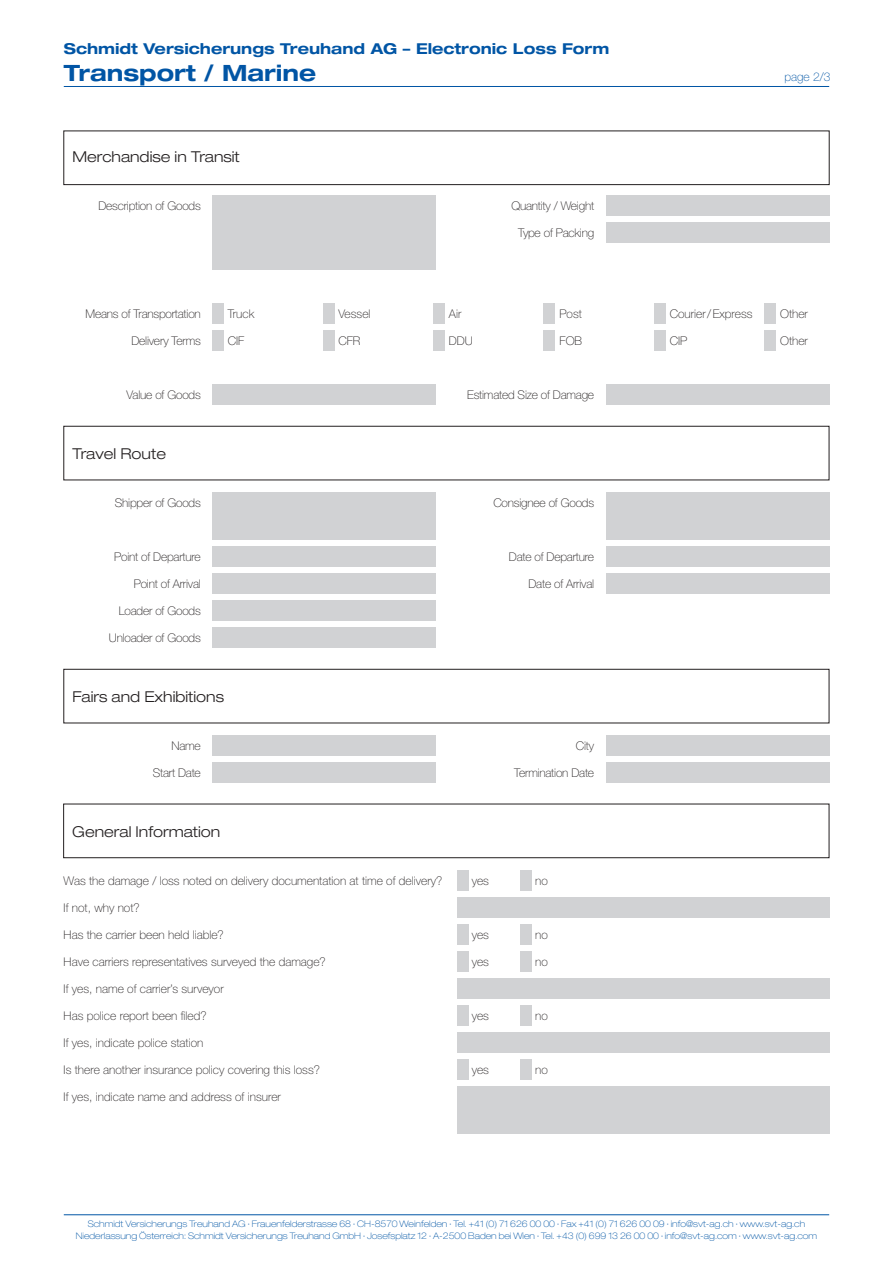
<style>
.page{position:relative;width:893px;height:1263px;background:#fff}
.page>*{position:absolute;margin:0;border:0;box-sizing:border-box;transform-origin:0 0}
.t1{font:700 expanded 22.5px "Helvetica Neue";color:#0155a5}
.t2{font:300 expanded 15px "Helvetica Neue";color:#231f20}
.t3{font:700 expanded 15px "Helvetica Neue";color:#0155a5}
.t4{font:100 12px "Helvetica Neue";color:#231f20}
.t5{font:100 12px "Helvetica Neue";color:#0155a5}
.t6{font:100 expanded 9px/12px "Helvetica Neue";color:#0155a5;text-align:center}
</style>
<div class="page">
<div style="left:64px;top:131px;width:765px;height:54px;border:1px solid #231f20"></div>
<hr style="left:64px;top:86px;width:765px;height:1px;background:#0155a5">
<hr style="left:64px;top:1214px;width:765px;height:1px;background:#0155a5">
<div style="left:213px;top:195px;width:223px;height:75px;background:#d1d2d4"></div>
<div style="left:606px;top:195px;width:223px;height:21px;background:#d1d2d4"></div>
<div style="left:213px;top:384px;width:223px;height:21px;background:#d1d2d4"></div>
<div style="left:606px;top:384px;width:223px;height:21px;background:#d1d2d4"></div>
<div style="left:606px;top:222px;width:223px;height:21px;background:#d1d2d4"></div>
<div style="left:213px;top:303px;width:11px;height:21px;background:#d1d2d4"></div>
<div style="left:213px;top:330px;width:11px;height:21px;background:#d1d2d4"></div>
<div style="left:323px;top:303px;width:11px;height:21px;background:#d1d2d4"></div>
<div style="left:323px;top:330px;width:11px;height:21px;background:#d1d2d4"></div>
<div style="left:433px;top:303px;width:12px;height:21px;background:#d1d2d4"></div>
<div style="left:433px;top:330px;width:12px;height:21px;background:#d1d2d4"></div>
<div style="left:544px;top:303px;width:11px;height:21px;background:#d1d2d4"></div>
<div style="left:544px;top:330px;width:11px;height:21px;background:#d1d2d4"></div>
<div style="left:654px;top:303px;width:11px;height:21px;background:#d1d2d4"></div>
<div style="left:654px;top:330px;width:11px;height:21px;background:#d1d2d4"></div>
<div style="left:765px;top:303px;width:11px;height:21px;background:#d1d2d4"></div>
<div style="left:765px;top:330px;width:11px;height:21px;background:#d1d2d4"></div>
<div style="left:64px;top:426px;width:765px;height:54px;border:1px solid #231f20"></div>
<div style="left:64px;top:669px;width:765px;height:54px;border:1px solid #231f20"></div>
<div style="left:213px;top:492px;width:223px;height:48px;background:#d1d2d4"></div>
<div style="left:606px;top:492px;width:223px;height:48px;background:#d1d2d4"></div>
<div style="left:213px;top:546px;width:223px;height:21px;background:#d1d2d4"></div>
<div style="left:213px;top:735px;width:223px;height:21px;background:#d1d2d4"></div>
<div style="left:213px;top:600px;width:223px;height:21px;background:#d1d2d4"></div>
<div style="left:606px;top:546px;width:223px;height:21px;background:#d1d2d4"></div>
<div style="left:606px;top:735px;width:223px;height:21px;background:#d1d2d4"></div>
<div style="left:606px;top:573px;width:223px;height:21px;background:#d1d2d4"></div>
<div style="left:606px;top:762px;width:223px;height:21px;background:#d1d2d4"></div>
<div style="left:213px;top:573px;width:223px;height:21px;background:#d1d2d4"></div>
<div style="left:213px;top:762px;width:223px;height:21px;background:#d1d2d4"></div>
<div style="left:213px;top:627px;width:223px;height:21px;background:#d1d2d4"></div>
<div style="left:63px;top:804px;width:766px;height:54px;border:1px solid #231f20"></div>
<div style="left:457px;top:897px;width:372px;height:21px;background:#d1d2d4"></div>
<div style="left:457px;top:978px;width:372px;height:21px;background:#d1d2d4"></div>
<div style="left:457px;top:1032px;width:372px;height:21px;background:#d1d2d4"></div>
<div style="left:457px;top:1086px;width:372px;height:48px;background:#d1d2d4"></div>
<div style="left:457px;top:870px;width:11px;height:21px;background:#d1d2d4"></div>
<div style="left:457px;top:924px;width:11px;height:21px;background:#d1d2d4"></div>
<div style="left:457px;top:951px;width:11px;height:21px;background:#d1d2d4"></div>
<div style="left:457px;top:1005px;width:11px;height:21px;background:#d1d2d4"></div>
<div style="left:457px;top:1059px;width:11px;height:21px;background:#d1d2d4"></div>
<div style="left:521px;top:870px;width:11px;height:21px;background:#d1d2d4"></div>
<div style="left:521px;top:924px;width:11px;height:21px;background:#d1d2d4"></div>
<div style="left:521px;top:951px;width:11px;height:21px;background:#d1d2d4"></div>
<div style="left:521px;top:1005px;width:11px;height:21px;background:#d1d2d4"></div>
<div style="left:521px;top:1059px;width:11px;height:21px;background:#d1d2d4"></div>
<p class="t3" style="left:64px;top:39px;width:547px">Schmidt Versicherungs Treuhand AG – Electronic Loss Form</p>
<h1 class="t1" style="left:64px;top:59px;width:254px">Transport / Marine</h1>
<p class="t2" style="left:72px;top:148px;width:169px">Merchandise in Transit</p>
<p class="t4" style="left:98px;top:199px;width:104px">Description of Goods</p>
<p class="t4" style="left:86px;top:307px;width:117px">Means of Transportation</p>
<p class="t4" style="left:131px;top:334px;width:71px">Delivery Terms</p>
<p class="t4" style="left:127px;top:388px;width:76px">Value of Goods</p>
<p class="t2" style="left:72px;top:445px;width:95px">Travel Route</p>
<p class="t4" style="left:115px;top:496px;width:87px">Shipper of Goods</p>
<p class="t4" style="left:114px;top:550px;width:88px">Point of Departure</p>
<p class="t4" style="left:134px;top:577px;width:68px">Point of Arrival</p>
<p class="t4" style="left:119px;top:604px;width:84px">Loader of Goods</p>
<p class="t4" style="left:109px;top:631px;width:93px">Unloader of Goods</p>
<p class="t4" style="left:228px;top:307px;width:28px">Truck</p>
<p class="t4" style="left:228px;top:334px;width:18px">CIF</p>
<p class="t2" style="left:72px;top:688px;width:153px">Fairs and Exhibitions</p>
<p class="t4" style="left:171px;top:739px;width:31px">Name</p>
<p class="t4" style="left:153px;top:766px;width:49px">Start Date</p>
<p class="t2" style="left:72px;top:823px;width:150px">General Information</p>
<p class="t4" style="left:338px;top:307px;width:34px">Vessel</p>
<p class="t4" style="left:338px;top:334px;width:24px">CFR</p>
<p class="t4" style="left:449px;top:307px;width:14px">Air</p>
<p class="t4" style="left:449px;top:334px;width:26px">DDU</p>
<p class="t4" style="left:511px;top:199px;width:84px">Quantity / Weight</p>
<p class="t4" style="left:518px;top:226px;width:78px">Type of Packing</p>
<p class="t4" style="left:559px;top:307px;width:24px">Post</p>
<p class="t4" style="left:559px;top:334px;width:24px">FOB</p>
<p class="t4" style="left:467px;top:388px;width:128px">Estimated Size of Damage</p>
<p class="t4" style="left:493px;top:496px;width:102px">Consignee of Goods</p>
<p class="t4" style="left:509px;top:550px;width:87px">Date of Departure</p>
<p class="t4" style="left:528px;top:577px;width:67px">Date of Arrival</p>
<p class="t4" style="left:576px;top:739px;width:20px">City</p>
<p class="t4" style="left:514px;top:766px;width:81px">Termination Date</p>
<p class="t4" style="left:64px;top:874px;width:380px">Was the damage / loss noted on delivery documentation at time of delivery?</p>
<p class="t4" style="left:64px;top:901px;width:78px">If not, why not?</p>
<p class="t4" style="left:64px;top:928px;width:162px">Has the carrier been held liable?</p>
<p class="t4" style="left:64px;top:955px;width:264px">Have carriers representatives surveyed the damage?</p>
<p class="t4" style="left:64px;top:982px;width:162px">If yes, name of carrier’s surveyor</p>
<p class="t4" style="left:64px;top:1009px;width:145px">Has police report been filed?</p>
<p class="t4" style="left:64px;top:1036px;width:141px">If yes, indicate police station</p>
<p class="t4" style="left:64px;top:1063px;width:258px">Is there another insurance policy covering this loss?</p>
<p class="t4" style="left:64px;top:1090px;width:219px">If yes, indicate name and address of insurer</p>
<p class="t4" style="left:472px;top:874px;width:19px">yes</p>
<p class="t4" style="left:472px;top:928px;width:19px">yes</p>
<p class="t4" style="left:472px;top:955px;width:19px">yes</p>
<p class="t4" style="left:472px;top:1009px;width:19px">yes</p>
<p class="t4" style="left:472px;top:1063px;width:19px">yes</p>
<p class="t4" style="left:535px;top:874px;width:14px">no</p>
<p class="t4" style="left:535px;top:928px;width:14px">no</p>
<p class="t4" style="left:535px;top:955px;width:14px">no</p>
<p class="t4" style="left:535px;top:1009px;width:14px">no</p>
<p class="t4" style="left:535px;top:1063px;width:14px">no</p>
<p class="t5" style="left:784px;top:70px;width:48px">page 2/3</p>
<p class="t4" style="left:670px;top:307px;width:84px">Courier/Express</p>
<p class="t4" style="left:670px;top:334px;width:19px">CIP</p>
<p class="t4" style="left:780px;top:307px;width:29px">Other</p>
<p class="t4" style="left:780px;top:334px;width:29px">Other</p>
<p class="t6" style="left:76px;top:1218px;width:743px">Schmidt Versicherungs Treuhand AG · Frauenfelderstrasse 68 · CH-8570 Weinfelden · Tel. +41 (0) 71 626 00 00 · Fax +41 (0) 71 626 00 09 · info@svt-ag.ch · www.svt-ag.ch<br>Niederlassung Österreich: Schmidt Versicherungs Treuhand GmbH · Josefsplatz 12 · A-2500 Baden bei Wien · Tel. +43 (0) 699 13 26 00 00 · info@svt-ag.com · www.svt-ag.com</p>
</div>
